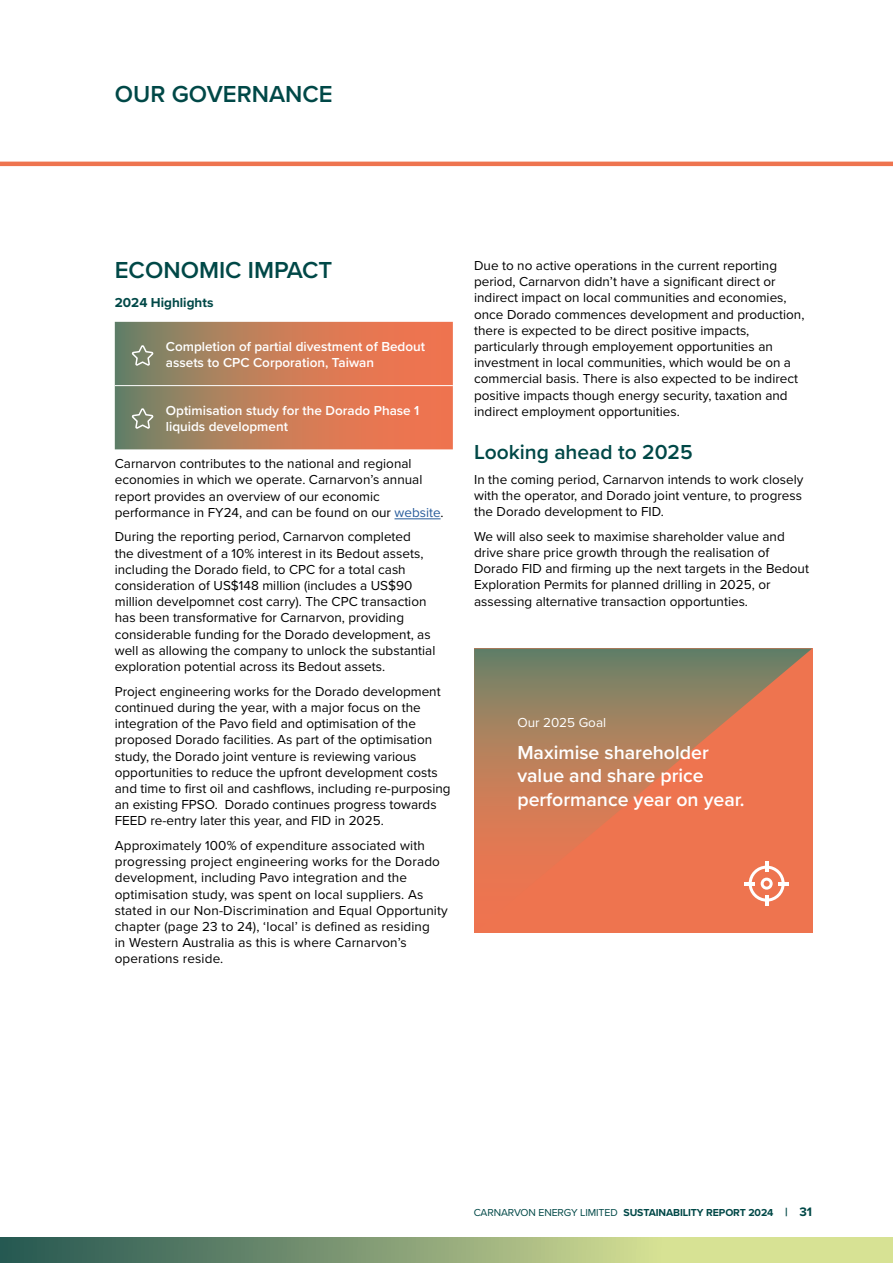
<style>
.page{position:relative;width:893px;height:1263px;background:#fff}
.page>*{position:absolute;margin:0;border:0;box-sizing:border-box;transform-origin:0 0}
.t1{font:600 24px "Proxima Nova";color:#004847}
.t2{font:600 21px "Proxima Nova";color:#004847}
.t3{font:600 19.5px/23.4px "Proxima Nova";color:#fff}
.t4{font:13.5px/16.2px "Proxima Nova";color:#000}
.t5{font:600 13.5px/16.2px "Proxima Nova";color:#fff}
.t6{font:700 13.5px "Proxima Nova";color:#004847}
.t7{font:13.5px "Proxima Nova";color:#fff}
.t8{font:700 10.5px "Proxima Nova";letter-spacing:-.01em;color:#004847}
.s1{color:#275b9b}
.s2{font-weight:400}
.s3{font-size:12px}
.s4{font-size:12.75px}
</style>
<div class="page">
<svg style="left:0;top:1237px;width:893px;height:26px;background:#92aa7a"></svg>
<hr style="left:394px;top:518px;width:47px;height:1px;background:#275b9b">
<hr style="left:0;top:162px;width:893px;height:4px;background:#ee744f">
<svg style="left:474px;top:648px;width:338px;height:285px;background:#ca7956"></svg>
<svg style="left:115px;top:322px;width:338px;height:127px;background:#c07e5b"></svg>
<svg style="left:744px;top:861px;width:45px;height:45px"></svg>
<h1 class="t1" style="left:115px;top:76px;width:219px">OUR GOVERNANCE</h1>
<h1 class="t1" style="left:115px;top:252px;width:219px">ECONOMIC IMPACT</h1>
<p class="t6" style="left:115px;top:293px;width:100px">2024 Highlights</p>
<p class="t5" style="left:166px;top:338px;width:261px">Completion of partial divestment of Bedout assets to CPC Corporation, Taiwan</p>
<p class="t5" style="left:166px;top:402px;width:255px">Optimisation study for the Dorado Phase 1 liquids development</p>
<p class="t4" style="left:115px;top:455px;width:330px">Carnarvon contributes to the national and regional economies in which we operate. Carnarvon’s annual report provides an overview of our economic performance in FY24, and can be found on our <span class="s1">website</span>.</p>
<p class="t4" style="left:115px;top:528px;width:322px">During the reporting period, Carnarvon completed<br>the divestment of a 10% interest in its Bedout assets, including the Dorado field, to CPC for a total cash consideration of US$148 million (includes a US$90 million develpomnet cost carry). The CPC transaction has been transformative for Carnarvon, providing considerable funding for the Dorado development, as well as allowing the company to unlock the substantial exploration potential across its Bedout assets.</p>
<p class="t4" style="left:115px;top:682px;width:337px">Project engineering works for the Dorado development continued during the year, with a major focus on the integration of the Pavo field and optimisation of the proposed Dorado facilities. As part of the optimisation study, the Dorado joint venture is reviewing various opportunities to reduce the upfront development costs and time to first oil and cashflows, including re-purposing an existing FPSO. Dorado continues progress towards FEED re-entry later this year, and FID in 2025.</p>
<p class="t4" style="left:115px;top:837px;width:335px">Approximately 100% of expenditure associated with progressing project engineering works for the Dorado development, including Pavo integration and the optimisation study, was spent on local suppliers. As stated in our Non-Discrimination and Equal Opportunity chapter (page 23 to 24), ‘local’ is defined as residing<br>in Western Australia as this is where Carnarvon’s operations reside.</p>
<p class="t4" style="left:474px;top:257px;width:332px">Due to no active operations in the current reporting period, Carnarvon didn’t have a significant direct or indirect impact on local communities and economies, once Dorado commences development and production, there is expected to be direct positive impacts, particularly through employement opportunities an investment in local communities, which would be on a commercial basis. There is also expected to be indirect positive impacts though energy security, taxation and indirect employment opportunities.</p>
<h2 class="t2" style="left:474px;top:436px;width:220px">Looking ahead to 2025</h2>
<p class="t4" style="left:474px;top:470px;width:331px;text-align:justify">In the coming period, Carnarvon intends to work closely with the operator, and Dorado joint venture, to progress the Dorado development to FID.</p>
<p class="t4" style="left:474px;top:527px;width:336px">We will also seek to maximise shareholder value and drive share price growth through the realisation of Dorado FID and firming up the next targets in the Bedout Exploration Permits for planned drilling in 2025, or assessing alternative transaction opportunties.</p>
<p class="t7" style="left:517px;top:712px;width:90px">Our 2025 Goal</p>
<h3 class="t3" style="left:517px;top:740px;width:229px">Maximise shareholder value and share price performance year on year.</h3>
<p class="t8" style="left:474px;top:1205px;width:340px"><span class="s2">CARNARVON ENERGY LIMITED</span> SUSTAINABILITY REPORT 2024 <span class="s3">|</span> <span class="s4">31</span></p>
</div>
